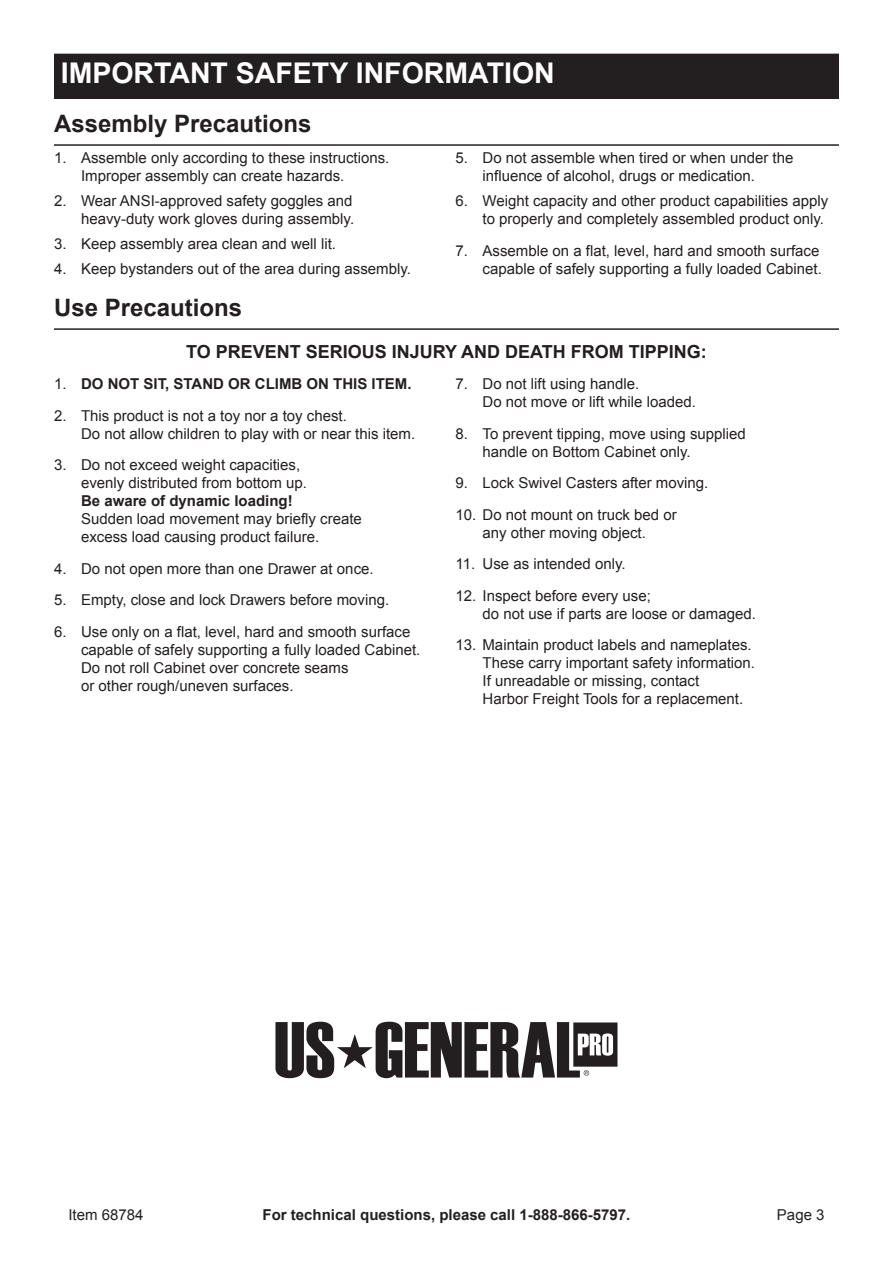
<style>
.page{position:relative;width:893px;height:1263px;background:#fff}
.page>*{position:absolute;margin:0;border:0;box-sizing:border-box;transform-origin:0 0}
.Section_Headers_0931{font:700 28.5px "Arial";color:#fff}
.Header_0931{font:700 24px "Arial";color:#231f20}
.Safety_Section_Messa{font:700 18px "Arial";color:#231f20}
.t1{font:15px/18px "Arial";color:#231f20}
.t2{font:700 15px "Arial";color:#231f20}
.s1{font-weight:400}
.s2{font-weight:700}
</style>
<div class="page">
<div style="left:54px;top:54px;width:785px;height:45px;background:#231f20"></div>
<hr style="left:54px;top:144px;width:785px;height:2px;background:#231f20">
<hr style="left:54px;top:328px;width:785px;height:2px;background:#231f20">
<svg style="left:275px;top:1022px;width:342px;height:56px"></svg>
<p class="Section_Headers_0931" style="left:61px;top:54px;width:495px">IMPORTANT SAFETY INFORMATION</p>
<p class="Header_0931" style="left:54px;top:107px;width:259px">Assembly Precautions</p>
<p class="t1" style="left:81px;top:149px;width:310px;text-indent:-27px">1. Assemble only according to these instructions.<br>Improper assembly can create hazards.</p>
<p class="t1" style="left:54px;top:192px;width:302px;text-align:right">2. Wear ANSI-approved safety goggles and heavy-duty work gloves during assembly.</p>
<p class="t1" style="left:54px;top:235px;width:284px">3. Keep assembly area clean and well lit.</p>
<p class="t1" style="left:54px;top:259px;width:358px">4. Keep bystanders out of the area during assembly.</p>
<p class="t1" style="left:482px;top:149px;width:312px;text-indent:-27px">5. Do not assemble when tired or when under the influence of alcohol, drugs or medication.</p>
<p class="t1" style="left:455px;top:192px;width:374px;text-align:right">6. Weight capacity and other product capabilities apply to properly and completely assembled product only.</p>
<p class="t1" style="left:455px;top:241px;width:368px;text-align:right">7. Assemble on a flat, level, hard and smooth surface capable of safely supporting a fully loaded Cabinet.</p>
<p class="Header_0931" style="left:54px;top:291px;width:190px">Use Precautions</p>
<p class="Safety_Section_Messa" style="left:186px;top:339px;width:522px">TO PREVENT SERIOUS INJURY AND DEATH FROM TIPPING:</p>
<p class="t2" style="left:54px;top:374px;width:359px"><span class="s1">1.</span> DO NOT SIT, STAND OR CLIMB ON THIS ITEM.</p>
<p class="t1" style="left:81px;top:407px;width:336px;text-indent:-27px">2. This product is not a toy nor a toy chest.<br>Do not allow children to play with or near this item.</p>
<p class="t1" style="left:81px;top:456px;width:282px;text-indent:-27px">3. Do not exceed weight capacities,<br>evenly distributed from bottom up.<br><span class="s2">Be aware of dynamic loading!<br></span>Sudden load movement may briefly create excess load causing product failure.</p>
<p class="t1" style="left:54px;top:560px;width:321px">4. Do not open more than one Drawer at once.</p>
<p class="t1" style="left:54px;top:591px;width:337px">5. Empty, close and lock Drawers before moving.</p>
<p class="t1" style="left:81px;top:623px;width:341px;text-indent:-27px">6. Use only on a flat, level, hard and smooth surface capable of safely supporting a fully loaded Cabinet.<br>Do not roll Cabinet over concrete seams<br>or other rough/uneven surfaces.</p>
<p class="t1" style="left:482px;top:375px;width:215px;text-indent:-27px">7. Do not lift using handle.<br>Do not move or lift while loaded.</p>
<p class="t1" style="left:482px;top:425px;width:265px;text-indent:-27px">8. To prevent tipping, move using supplied handle on Bottom Cabinet only.</p>
<p class="t1" style="left:455px;top:474px;width:254px">9. Lock Swivel Casters after moving.</p>
<p class="t1" style="left:455px;top:506px;width:223px;text-align:center">10. Do not mount on truck bed or any other moving object.</p>
<p class="t1" style="left:455px;top:555px;width:172px">11. Use as intended only.</p>
<p class="t1" style="left:482px;top:587px;width:275px;text-indent:-27px">12. Inspect before every use;<br>do not use if parts are loose or damaged.</p>
<p class="t1" style="left:482px;top:636px;width:274px;text-indent:-27px">13. Maintain product labels and nameplates.<br>These carry important safety information.<br>If unreadable or missing, contact<br>Harbor Freight Tools for a replacement.</p>
<p class="t1" style="left:68px;top:1206px;width:77px">Item 68784</p>
<p class="t2" style="left:263px;top:1205px;width:369px">For technical questions, please call 1-888-866-5797.</p>
<p class="t1" style="left:777px;top:1206px;width:49px">Page 3</p>
</div>
